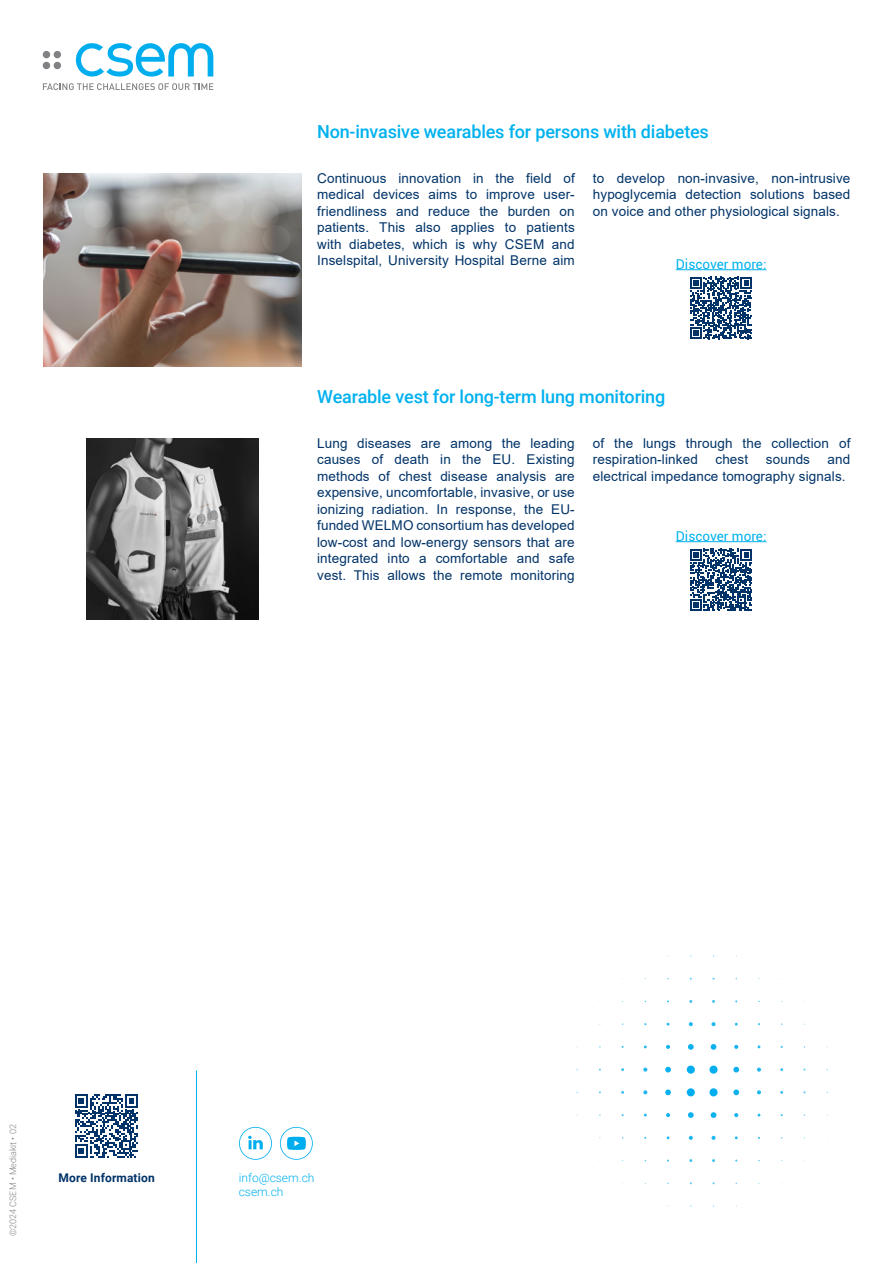
<style>
.page{position:relative;width:893px;height:1263px;background:#fff}
.page>*{position:absolute;margin:0;border:0;box-sizing:border-box;transform-origin:0 0}
.Titre_2{font:500 18px "Roboto";letter-spacing:-.01em;color:#00b1ef}
.Paragraph_Style_1{font:13.5px/16.5px "Arial";letter-spacing:.01em;color:#013368;text-align:justify}
.link{font:13.5px "Roboto";color:#00b1ef}
.t1{font:300 12px/14.4px "Roboto";color:#00b1ef}
.t2{font:700 12px "Roboto";letter-spacing:.01em;color:#013368}
.t3{font:300 9px "Roboto";color:#808285}
</style>
<div class="page">
<svg style="left:75px;top:1094px;width:63px;height:64px"></svg>
<hr style="left:196px;top:1070px;width:1px;height:193px;background:#00b1ef">
<svg style="left:239px;top:1127px;width:33px;height:33px"></svg>
<svg style="left:280px;top:1127px;width:33px;height:33px"></svg>
<svg style="left:43px;top:83px;width:170px;height:7px"></svg>
<svg style="left:76px;top:43px;width:137px;height:34px"></svg>
<div style="left:43px;top:51px;width:7px;height:7px;background:#808285;border-radius:50%"></div>
<div style="left:54px;top:51px;width:7px;height:7px;background:#808285;border-radius:50%"></div>
<div style="left:43px;top:62px;width:7px;height:7px;background:#808285;border-radius:50%"></div>
<div style="left:54px;top:62px;width:7px;height:7px;background:#808285;border-radius:50%"></div>
<div style="left:687px;top:1065px;width:8px;height:9px;background:#00aeef;border-radius:50%"></div>
<svg style="left:665px;top:1067px;width:6px;height:5px"></svg>
<svg style="left:666px;top:1045px;width:4px;height:4px"></svg>
<svg style="left:643px;top:1067px;width:4px;height:5px"></svg>
<svg style="left:688px;top:1044px;width:6px;height:6px"></svg>
<svg style="left:689px;top:1022px;width:4px;height:4px"></svg>
<svg style="left:709px;top:1065px;width:9px;height:9px"></svg>
<svg style="left:733px;top:1067px;width:6px;height:5px"></svg>
<svg style="left:734px;top:1045px;width:4px;height:4px"></svg>
<svg style="left:757px;top:1067px;width:4px;height:5px"></svg>
<svg style="left:711px;top:1044px;width:5px;height:6px"></svg>
<svg style="left:711px;top:1022px;width:5px;height:4px"></svg>
<div style="left:709px;top:1088px;width:9px;height:8px;background:#00aeef;border-radius:50%"></div>
<svg style="left:733px;top:1089px;width:6px;height:6px"></svg>
<svg style="left:734px;top:1113px;width:4px;height:4px"></svg>
<svg style="left:757px;top:1090px;width:4px;height:4px"></svg>
<svg style="left:711px;top:1112px;width:5px;height:6px"></svg>
<svg style="left:711px;top:1136px;width:5px;height:4px"></svg>
<div style="left:687px;top:1088px;width:8px;height:8px;background:#00aeef;border-radius:50%"></div>
<svg style="left:665px;top:1089px;width:6px;height:6px"></svg>
<svg style="left:666px;top:1113px;width:4px;height:4px"></svg>
<svg style="left:643px;top:1090px;width:4px;height:4px"></svg>
<svg style="left:688px;top:1112px;width:6px;height:6px"></svg>
<svg style="left:689px;top:1136px;width:4px;height:4px"></svg>
<img style="left:43px;top:173px;width:258px;height:193px">
<img style="left:86px;top:438px;width:173px;height:181px">
<svg style="left:690px;top:549px;width:62px;height:62px"></svg>
<svg style="left:690px;top:277px;width:62px;height:62px"></svg>
<hr style="left:676px;top:541px;width:90px;height:1px;background:#00b1ef">
<hr style="left:676px;top:269px;width:90px;height:1px;background:#00b1ef">
<p class="Titre_2" style="left:317px;top:119px;width:393px">Non-invasive wearables for persons with diabetes</p>
<p class="Paragraph_Style_1" style="left:317px;top:170px;width:259px">Continuous innovation in the field of medical devices aims to improve user&shy;friendliness and reduce the burden on patients. This also applies to patients with diabetes, which is why CSEM and Inselspital, University Hospital Berne aim</p>
<p class="Paragraph_Style_1" style="left:593px;top:170px;width:259px">to develop non-invasive, non-intrusive hypoglycemia detection solutions based on voice and other physiological signals.</p>
<p class="link" style="left:676px;top:254px;width:92px">Discover more:</p>
<p class="Titre_2" style="left:317px;top:384px;width:350px">Wearable vest for long-term lung monitoring</p>
<p class="Paragraph_Style_1" style="left:317px;top:435px;width:259px">Lung diseases are among the leading causes of death in the EU. Existing methods of chest disease analysis are expensive, uncomfortable, invasive, or use ionizing radiation. In response, the EU&shy;funded WELMO consortium has developed low-cost and low-energy sensors that are integrated into a comfortable and safe vest. This allows the remote monitoring</p>
<p class="Paragraph_Style_1" style="left:593px;top:435px;width:259px">of the lungs through the collection of respiration-linked</p>
<p class="Paragraph_Style_1" style="left:593px;top:451px;width:259px;text-indent:235px">and electrical impedance tomography signals.</p>
<p class="Paragraph_Style_1" style="left:715px;top:451px;width:34px">chest</p>
<p class="Paragraph_Style_1" style="left:766px;top:451px;width:46px">sounds</p>
<p class="link" style="left:676px;top:526px;width:92px">Discover more:</p>
<p class="t3" style="left:7px;top:1236px;width:113px;rotate:-90deg">©2024 CSEM • Mediakit • 02</p>
<p class="t2" style="left:59px;top:1169px;width:98px">More Information</p>
<p class="t1" style="left:239px;top:1170px;width:77px">info@csem.ch csem.ch</p>
</div>
